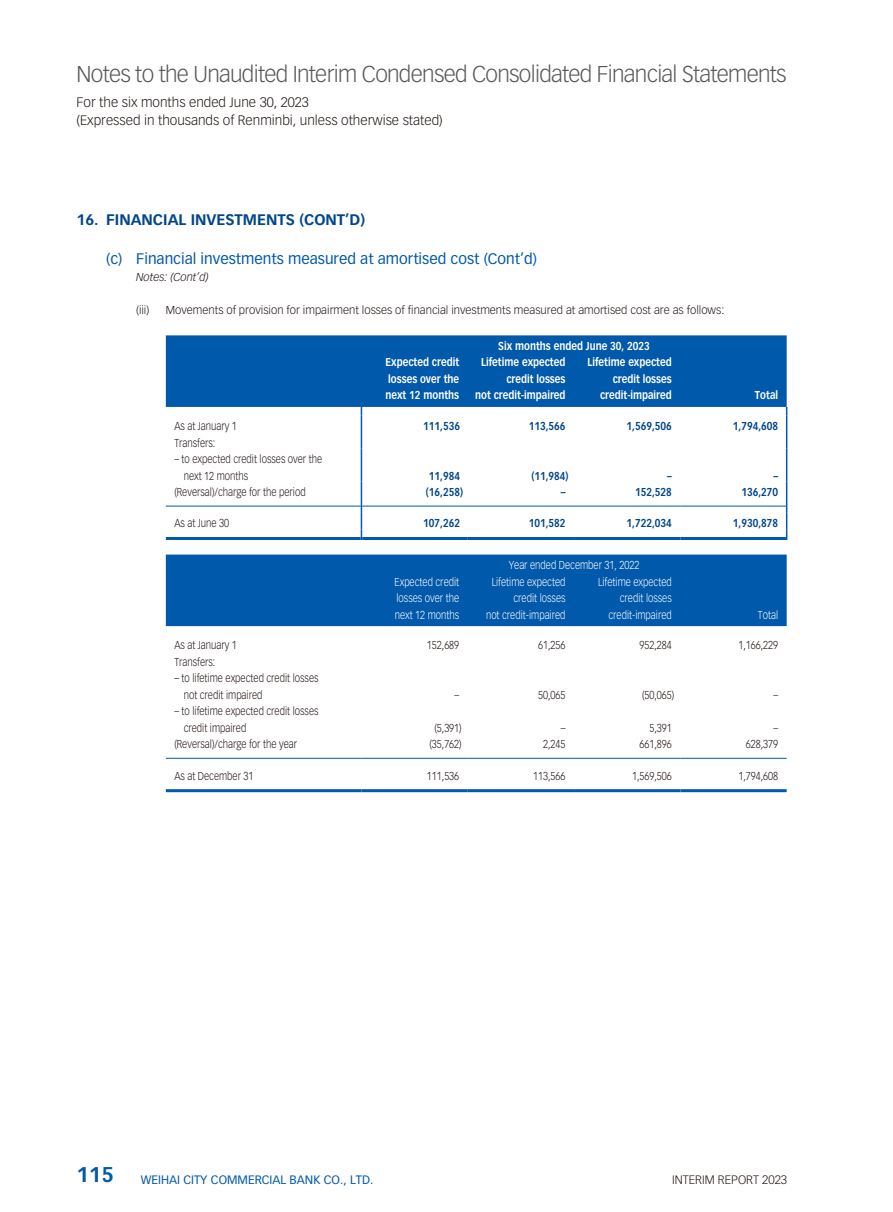
<style>
.page{position:relative;width:893px;height:1212px;background:#fff}
.page>*{position:absolute;margin:0;border:0;box-sizing:border-box;transform-origin:0 0}
.t1{font:300 22.5px "Vectora LT Std";letter-spacing:-.03em;color:#595857}
.t2{font:700 21px "Vectora LT Std";color:#0059aa}
.t3{font:15px "Vectora LT Std";color:#0059aa}
.t4{font:700 15px "Vectora LT Std";color:#004689}
.t5{font:300 13.5px/18px "Vectora LT Std";color:#231916}
.t6{font:12px "Vectora LT Std";color:#0059aa}
.t7{font:300 12px "Vectora LT Std";color:#231916}
.t8{font:300 11.25px/16.5px "Vectora LT Std";color:#231916;scale:.85 1}
.t9{font:700 11.25px/16.5px "Vectora LT Std";color:#fff;text-align:right;scale:.85 1}
.t10{font:300 11.25px/16.5px "Vectora LT Std";color:#fff;text-align:right;scale:.85 1}
.t11{font:700 11.25px "Vectora LT Std";color:#004689;scale:.85 1}
.t12{font:300 11.25px "Vectora LT Std";color:#231916}
.t13{font:italic 300 11.25px "Vectora LT Std";color:#231916}
</style>
<div class="page">
<div style="left:166px;top:335px;width:621px;height:72px;background:#0059aa"></div>
<svg style="left:361px;top:407px;width:1px;height:41px"></svg>
<hr style="left:361px;top:448px;width:1px;height:33px;background:#0059aa">
<svg style="left:361px;top:481px;width:1px;height:59px"></svg>
<svg style="left:786px;top:407px;width:1px;height:41px"></svg>
<hr style="left:786px;top:448px;width:1px;height:33px;background:#0059aa">
<svg style="left:786px;top:481px;width:1px;height:59px"></svg>
<hr style="left:166px;top:506px;width:195px;height:1px;background:#0059aa">
<hr style="left:362px;top:506px;width:106px;height:1px;background:#0059aa">
<hr style="left:468px;top:506px;width:106px;height:1px;background:#0059aa">
<hr style="left:574px;top:506px;width:106px;height:1px;background:#0059aa">
<hr style="left:680px;top:506px;width:106px;height:1px;background:#0059aa">
<hr style="left:166px;top:537px;width:195px;height:3px;background:#0059aa">
<hr style="left:362px;top:537px;width:106px;height:3px;background:#0059aa">
<hr style="left:468px;top:537px;width:106px;height:3px;background:#0059aa">
<hr style="left:574px;top:537px;width:106px;height:3px;background:#0059aa">
<hr style="left:680px;top:537px;width:106px;height:3px;background:#0059aa">
<div style="left:166px;top:555px;width:621px;height:71px;background:#0059aa"></div>
<hr style="left:166px;top:758px;width:195px;height:1px;background:#0059aa">
<hr style="left:361px;top:758px;width:107px;height:1px;background:#0059aa">
<hr style="left:468px;top:758px;width:106px;height:1px;background:#0059aa">
<hr style="left:574px;top:758px;width:106px;height:1px;background:#0059aa">
<hr style="left:680px;top:758px;width:107px;height:1px;background:#0059aa">
<hr style="left:166px;top:789px;width:195px;height:3px;background:#0059aa">
<hr style="left:361px;top:789px;width:107px;height:3px;background:#0059aa">
<hr style="left:468px;top:789px;width:106px;height:3px;background:#0059aa">
<hr style="left:574px;top:789px;width:106px;height:3px;background:#0059aa">
<hr style="left:680px;top:789px;width:107px;height:3px;background:#0059aa">
<h1 class="t1" style="left:77px;top:64px;width:712px">Notes to the Unaudited Interim Condensed Consolidated Financial Statements</h1>
<p class="t5" style="left:77px;top:94px;width:368px">For the six months ended June 30, 2023<br>(Expressed in thousands of Renminbi, unless otherwise stated)</p>
<h3 class="t4" style="left:77px;top:213px;width:290px">16. FINANCIAL INVESTMENTS (CONT’D)</h3>
<h3 class="t3" style="left:106px;top:252px;width:432px">(c) Financial investments measured at amortised cost (Cont’d)</h3>
<p class="t13" style="left:136px;top:271px;width:74px">Notes: (Cont’d)</p>
<p class="t12" style="left:136px;top:304px;width:15px">(iii)</p>
<p class="t12" style="left:166px;top:304px;width:560px">Movements of provision for impairment losses of financial investments measured at amortised cost are as follows:</p>
<p class="t9" style="left:498px;top:338px;width:180px">Six months ended June 30, 2023</p>
<p class="t9" style="left:385px;top:355px;width:88px;text-align:justify">Expected credit losses over the next 12 months</p>
<p class="t9" style="left:475px;top:355px;width:108px">Lifetime expected credit losses<br>not credit-impaired</p>
<p class="t9" style="left:587px;top:355px;width:101px">Lifetime expected credit losses credit-impaired</p>
<p class="t9" style="left:755px;top:388px;width:29px">Total</p>
<p class="t8" style="left:174px;top:418px;width:75px">As at January 1</p>
<p class="t11" style="left:423px;top:421px;width:45px">111,536</p>
<p class="t11" style="left:529px;top:421px;width:45px">113,566</p>
<p class="t11" style="left:627px;top:421px;width:55px">1,569,506</p>
<p class="t11" style="left:733px;top:421px;width:55px">1,794,608</p>
<p class="t8" style="left:174px;top:435px;width:50px">Transfers:</p>
<p class="t8" style="left:184px;top:451px;width:165px;text-indent:-9px">– to expected credit losses over the next 12 months</p>
<p class="t11" style="left:429px;top:470px;width:38px">11,984</p>
<p class="t11" style="left:531px;top:470px;width:45px">(11,984)</p>
<p class="t11" style="left:667px;top:470px;width:7px">–</p>
<p class="t11" style="left:773px;top:470px;width:7px">–</p>
<p class="t8" style="left:174px;top:484px;width:156px">(Reversal)/charge for the period</p>
<p class="t11" style="left:426px;top:487px;width:45px">(16,258)</p>
<p class="t11" style="left:561px;top:487px;width:7px">–</p>
<p class="t11" style="left:635px;top:487px;width:45px">152,528</p>
<p class="t11" style="left:741px;top:487px;width:45px">136,270</p>
<p class="t8" style="left:174px;top:516px;width:66px">As at June 30</p>
<p class="t11" style="left:423px;top:518px;width:45px">107,262</p>
<p class="t11" style="left:529px;top:518px;width:45px">101,582</p>
<p class="t11" style="left:627px;top:518px;width:55px">1,722,034</p>
<p class="t11" style="left:733px;top:518px;width:55px">1,930,878</p>
<p class="t10" style="left:509px;top:558px;width:155px">Year ended December 31, 2022</p>
<p class="t10" style="left:395px;top:574px;width:78px;text-align:justify">Expected credit losses over the next 12 months</p>
<p class="t10" style="left:486px;top:574px;width:95px">Lifetime expected credit losses<br>not credit-impaired</p>
<p class="t10" style="left:598px;top:574px;width:88px">Lifetime expected credit losses credit-impaired</p>
<p class="t10" style="left:758px;top:607px;width:25px">Total</p>
<p class="t8" style="left:174px;top:638px;width:75px">As at January 1</p>
<p class="t8" style="left:427px;top:638px;width:40px">152,689</p>
<p class="t8" style="left:538px;top:638px;width:34px">61,256</p>
<p class="t8" style="left:639px;top:638px;width:40px">952,284</p>
<p class="t8" style="left:738px;top:638px;width:48px">1,166,229</p>
<p class="t8" style="left:174px;top:654px;width:50px">Transfers:</p>
<p class="t8" style="left:184px;top:671px;width:160px;text-indent:-9px">– to lifetime expected credit losses not credit impaired</p>
<p class="t8" style="left:454px;top:687px;width:7px">–</p>
<p class="t8" style="left:538px;top:687px;width:34px">50,065</p>
<p class="t8" style="left:642px;top:687px;width:40px">(50,065)</p>
<p class="t8" style="left:773px;top:687px;width:7px">–</p>
<p class="t8" style="left:184px;top:704px;width:160px;text-indent:-9px">– to lifetime expected credit losses credit impaired</p>
<p class="t8" style="left:434px;top:720px;width:34px">(5,391)</p>
<p class="t8" style="left:561px;top:720px;width:7px">–</p>
<p class="t8" style="left:649px;top:720px;width:28px">5,391</p>
<p class="t8" style="left:773px;top:720px;width:7px">–</p>
<p class="t8" style="left:174px;top:737px;width:146px">(Reversal)/charge for the year</p>
<p class="t8" style="left:429px;top:737px;width:40px">(35,762)</p>
<p class="t8" style="left:543px;top:737px;width:28px">2,245</p>
<p class="t8" style="left:640px;top:737px;width:40px">661,896</p>
<p class="t8" style="left:746px;top:737px;width:40px">628,379</p>
<p class="t8" style="left:174px;top:768px;width:95px">As at December 31</p>
<p class="t8" style="left:427px;top:768px;width:40px">111,536</p>
<p class="t8" style="left:533px;top:768px;width:40px">113,566</p>
<p class="t8" style="left:632px;top:768px;width:48px">1,569,506</p>
<p class="t8" style="left:738px;top:768px;width:48px">1,794,608</p>
<h2 class="t2" style="left:77px;top:1165px;width:39px">115</h2>
<p class="t6" style="left:141px;top:1174px;width:234px">WEIHAI CITY COMMERCIAL BANK CO., LTD.</p>
<p class="t7" style="left:672px;top:1174px;width:117px">INTERIM REPORT 2023</p>
</div>
